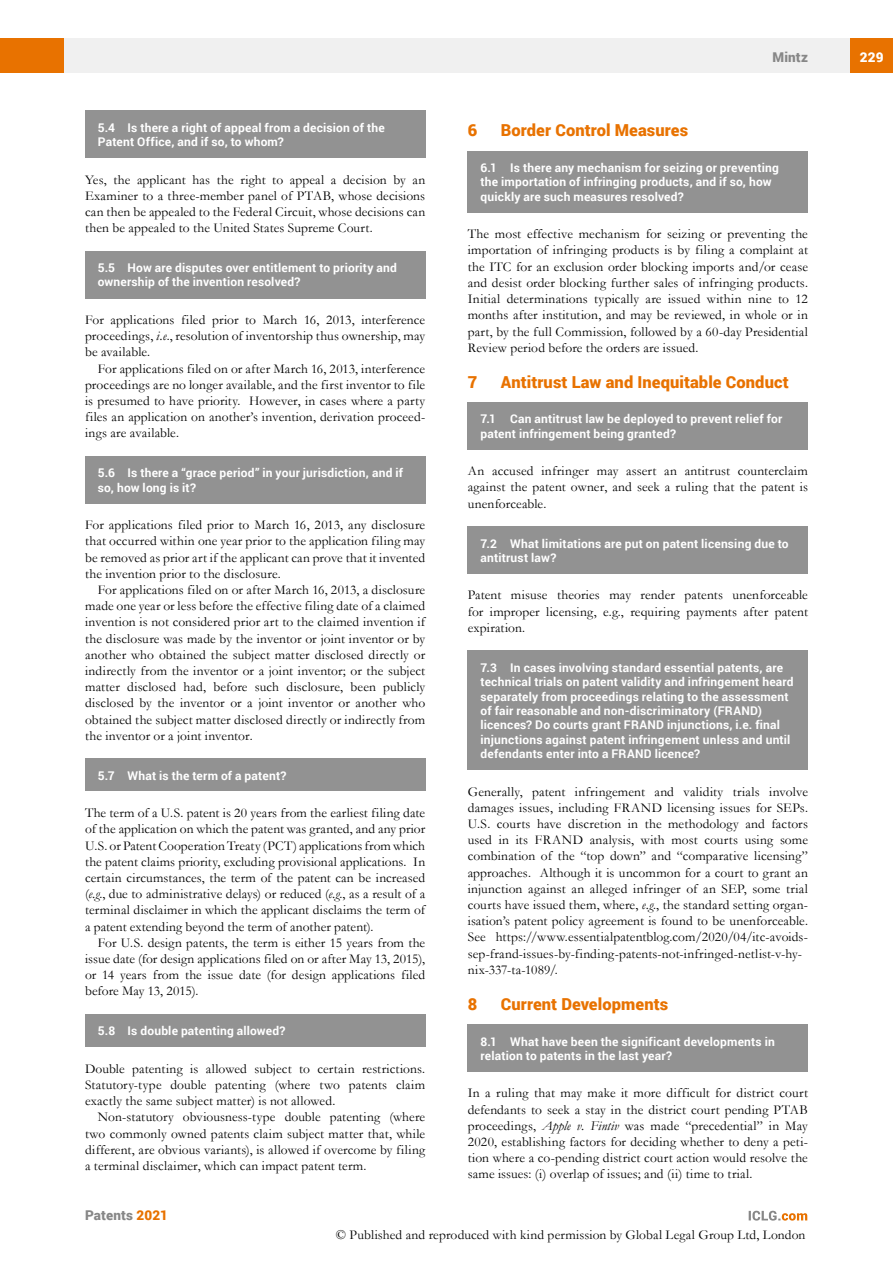
<style>
.page{position:relative;width:893px;height:1263px;background:#fff}
.page>*{position:absolute;margin:0;border:0;box-sizing:border-box;transform-origin:0 0}
.t1{font:900 16.5px "Roboto";letter-spacing:.005em;color:#e87200}
.t2{font:13.5px/16.2px "Garamond";letter-spacing:.01em;color:#000;text-align:justify}
.t3{font:900 13.5px "Roboto";letter-spacing:.01em;color:#878787}
.t4{font:900 13.5px "Roboto";color:#fff}
.t5{font:700 12px/14.4px "Roboto";letter-spacing:.015em;color:#fff}
.s1{font-style:italic}
.s2{color:#e87200}
</style>
<div class="page">
<div style="left:64px;top:38px;width:786px;height:34px;background:#f0f0f0"></div>
<div style="left:850px;top:38px;width:43px;height:34px;background:#e87200"></div>
<div style="left:0;top:38px;width:64px;height:34px;background:#e87200"></div>
<svg style="left:749px;top:1211px;width:58px;height:9px"></svg>
<div style="left:468px;top:151px;width:340px;height:62px;background:#929292"></div>
<div style="left:468px;top:402px;width:340px;height:47px;background:#929292"></div>
<div style="left:468px;top:526px;width:340px;height:48px;background:#929292"></div>
<div style="left:468px;top:651px;width:340px;height:119px;background:#929292"></div>
<div style="left:468px;top:1024px;width:340px;height:48px;background:#929292"></div>
<div style="left:85px;top:111px;width:340px;height:47px;background:#929292"></div>
<div style="left:85px;top:251px;width:340px;height:47px;background:#929292"></div>
<div style="left:85px;top:456px;width:340px;height:47px;background:#929292"></div>
<div style="left:85px;top:758px;width:340px;height:33px;background:#929292"></div>
<div style="left:85px;top:1014px;width:340px;height:33px;background:#929292"></div>
<p class="t5" style="left:98px;top:120px;width:288px">5.4 Is there a right of appeal from a decision of the<br>Patent Office, and if so, to whom?</p>
<p class="t2" style="left:85px;top:171px;width:342px">Yes, the applicant has the right to appeal a decision by an Examiner to a three-member panel of PTAB, whose decisions can then be appealed to the Federal Circuit, whose decisions can then be appealed to the United States Supreme Court.</p>
<p class="t5" style="left:98px;top:260px;width:301px">5.5 How are disputes over entitlement to priority and ownership of the invention resolved?</p>
<p class="t2" style="left:85px;top:311px;width:342px">For applications filed prior to March 16, 2013, interference proceedings, <span class="s1">i.e</span>., resolution of inventorship thus ownership, may be available.</p>
<p class="t2" style="left:85px;top:360px;width:342px;text-indent:13px">For applications filed on or after March 16, 2013, interference proceedings are no longer available, and the first inventor to file is presumed to have priority. However, in cases where a party files an application on another’s invention, derivation proceed&shy;ings are available.</p>
<p class="t5" style="left:98px;top:465px;width:307px">5.6 Is there a “grace period” in your jurisdiction, and if so, how long is it?</p>
<p class="t2" style="left:85px;top:516px;width:342px">For applications filed prior to March 16, 2013, any disclosure that occurred within one year prior to the application filing may be removed as prior art if the applicant can prove that it invented the invention prior to the disclosure.</p>
<p class="t2" style="left:85px;top:581px;width:342px;text-indent:13px">For applications filed on or after March 16, 2013, a disclosure made one year or less before the effective filing date of a claimed invention is not considered prior art to the claimed invention if the disclosure was made by the inventor or joint inventor or by another who obtained the subject matter disclosed directly or indirectly from the inventor or a joint inventor; or the subject matter disclosed had, before such disclosure, been publicly disclosed by the inventor or a joint inventor or another who obtained the subject matter disclosed directly or indirectly from the inventor or a joint inventor.</p>
<p class="t5" style="left:98px;top:768px;width:190px">5.7 What is the term of a patent?</p>
<p class="t2" style="left:85px;top:804px;width:342px">The term of a U.S. patent is 20 years from the earliest filing date of the application on which the patent was granted, and any prior U.S. or Patent Cooperation Treaty (PCT) applications from which the patent claims priority, excluding provisional applications. In certain circumstances, the term of the patent can be increased (<span class="s1">e.g</span>., due to administrative delays) or reduced (<span class="s1">e.g</span>., as a result of a terminal disclaimer in which the applicant disclaims the term of a patent extending beyond the term of another patent).</p>
<p class="t2" style="left:85px;top:934px;width:342px;text-indent:13px">For U.S. design patents, the term is either 15 years from the issue date (for design applications filed on or after May 13, 2015), or 14 years from the issue date (for design applications filed before May 13, 2015).</p>
<p class="t5" style="left:98px;top:1023px;width:189px">5.8 Is double patenting allowed?</p>
<p class="t2" style="left:85px;top:1060px;width:342px">Double patenting is allowed subject to certain restrictions.<br>Statutory-type double patenting (where two patents claim exactly the same subject matter) is not allowed.</p>
<p class="t2" style="left:85px;top:1108px;width:342px;text-indent:13px">Non-statutory obviousness-type double patenting (where two commonly owned patents claim subject matter that, while different, are obvious variants), is allowed if overcome by filing a terminal disclaimer, which can impact patent term.</p>
<p class="t3" style="left:85px;top:1206px;width:84px">Patents <span class="s2">2021</span></p>
<p class="t3" style="left:772px;top:48px;width:37px">Mintz</p>
<p class="t4" style="left:860px;top:48px;width:25px">229</p>
<p class="t1" style="left:468px;top:119px;width:11px">6</p>
<p class="t1" style="left:501px;top:119px;width:189px">Border Control Measures</p>
<p class="t5" style="left:480px;top:160px;width:300px">6.1 Is there any mechanism for seizing or preventing the importation of infringing products, and if so, how quickly are such measures resolved?</p>
<p class="t2" style="left:468px;top:226px;width:342px">The most effective mechanism for seizing or preventing the importation of infringing products is by filing a complaint at the ITC for an exclusion order blocking imports and/or cease and desist order blocking further sales of infringing products.<br>Initial determinations typically are issued within nine to 12 months after institution, and may be reviewed, in whole or in part, by the full Commission, followed by a 60-day Presidential Review period before the orders are issued.</p>
<p class="t1" style="left:468px;top:370px;width:11px">7</p>
<p class="t1" style="left:501px;top:370px;width:289px">Antitrust Law and Inequitable Conduct</p>
<p class="t5" style="left:480px;top:411px;width:303px">7.1 Can antitrust law be deployed to prevent relief for patent infringement being granted?</p>
<p class="t2" style="left:468px;top:463px;width:342px">An accused infringer may assert an antitrust counterclaim against the patent owner, and seek a ruling that the patent is unenforceable.</p>
<p class="t5" style="left:480px;top:536px;width:310px">7.2 What limitations are put on patent licensing due to antitrust law?</p>
<p class="t2" style="left:468px;top:587px;width:342px">Patent misuse theories may render patents unenforceable for improper licensing, e.g., requiring payments after patent expiration.</p>
<p class="t5" style="left:480px;top:660px;width:315px">7.3 In cases involving standard essential patents, are technical trials on patent validity and infringement heard separately from proceedings relating to the assessment of fair reasonable and non-discriminatory (FRAND) licences? Do courts grant FRAND injunctions, i.e. final injunctions against patent infringement unless and until defendants enter into a FRAND licence?</p>
<p class="t2" style="left:468px;top:783px;width:342px;text-align:left">Generally, patent infringement and validity trials involve damages issues, including FRAND licensing issues for SEPs.<br>U.S. courts have discretion in the methodology and factors used in its FRAND analysis, with most courts using some combination of the “top down” and “comparative licensing” approaches. Although it is uncommon for a court to grant an injunction against an alleged infringer of an SEP, some trial courts have issued them, where, <span class="s1">e.g</span>., the standard setting organ&shy;isation’s patent policy agreement is found to be unenforceable.<br>See https://www.essentialpatentblog.com/2020/04/itc-avoids&shy;sep-frand-issues-by-finding-patents-not-infringed-netlist-v-hy&shy;nix-337-ta-1089/.</p>
<p class="t1" style="left:468px;top:992px;width:11px">8</p>
<p class="t1" style="left:501px;top:992px;width:169px">Current Developments</p>
<p class="t5" style="left:480px;top:1033px;width:296px">8.1 What have been the significant developments in relation to patents in the last year?</p>
<p class="t2" style="left:468px;top:1085px;width:342px">In a ruling that may make it more difficult for district court defendants to seek a stay in the district court pending PTAB proceedings, <span class="s1">Apple v. Fintiv</span> was made “precedential” in May 2020, establishing factors for deciding whether to deny a peti&shy;tion where a co-pending district court action would resolve the same issues: (i) overlap of issues; and (ii) time to trial.</p>
<p class="t2" style="left:336px;top:1226px;width:471px">© Published and reproduced with kind permission by Global Legal Group Ltd, London</p>
</div>
